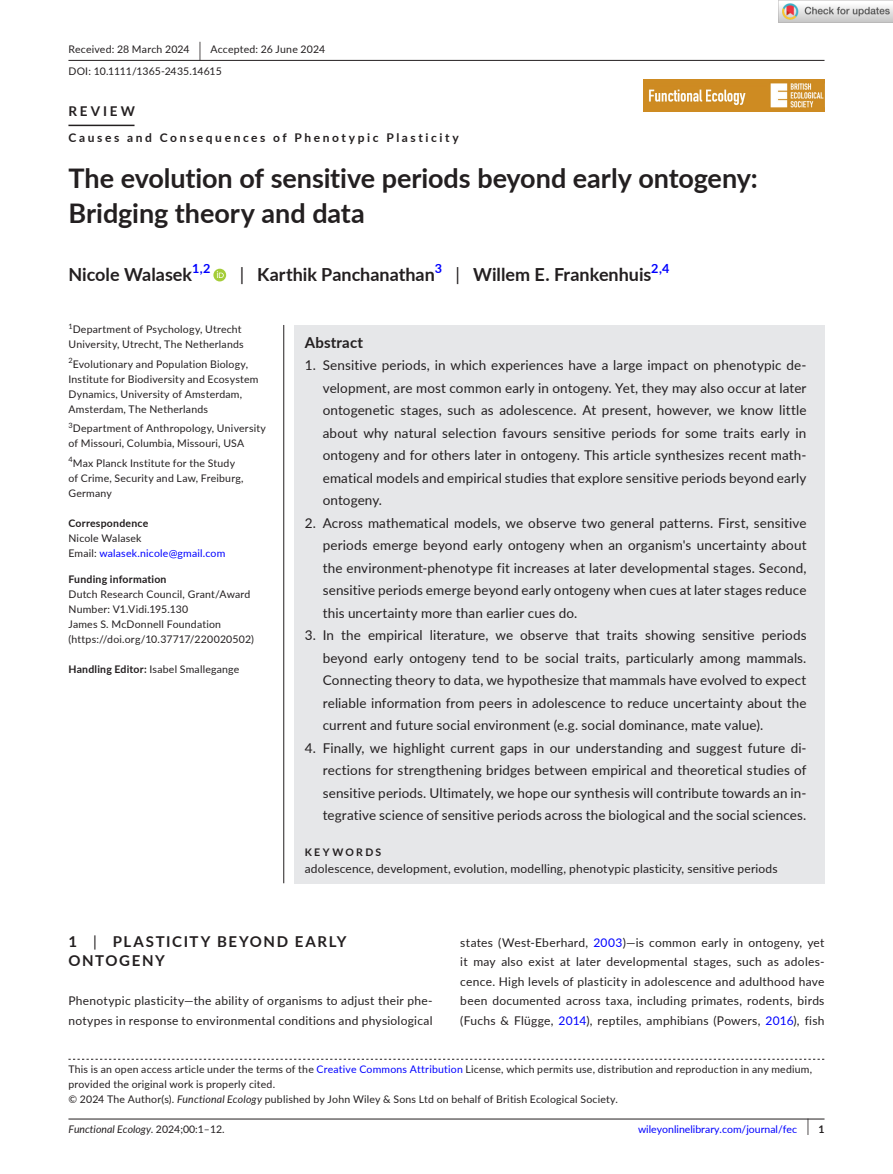
<style>
.page{position:relative;width:893px;height:1174px;background:#fff}
.page>*{position:absolute;margin:0;border:0;box-sizing:border-box;transform-origin:0 0}
.t1{font:700 27px/34.5px "Lato";letter-spacing:-.005em;color:#231f20}
.t2{font:700 18px "Lato";color:#231f20}
.t3{font:700 15px/19.5px "Lato";letter-spacing:.105em;color:#231f20}
.t4{font:700 15px "Lato";letter-spacing:.015em;color:#231f20}
.t5{font:13.5px/22.5px "Lato";letter-spacing:.01em;color:#231f20;text-align:justify}
.t6{font:700 13.5px "Lato";letter-spacing:.215em;color:#231f20}
.t7{font:700 12.6px "Lato";color:#00f}
.t8{font:12px/19.5px "Lato";letter-spacing:.02em;color:#231f20}
.t9{font:700 12px "Lato";letter-spacing:.215em;color:#231f20}
.t10{font:10.5px/15px "Lato";letter-spacing:.02em;color:#231f20}
.t11{font:10.5px/15px "Lato";letter-spacing:.01em;color:#00f}
.t12{font:700 10.5px "Lato";letter-spacing:.02em;color:#231f20}
.t13{font:italic 10.5px "Lato";color:#231f20}
.t14{font:700 10.5px "Lato";letter-spacing:.22em;color:#231f20}
.t15{font:7.35px "Lato";color:#231f20}
.s1{font-size:19.65px}
.s2{font-weight:400}
.s3{color:#231f20}
.s4{font-weight:700}
.s5{color:#00f}
.s6{font-style:italic}
.s7{font-style:normal}
.s8{font-size:17.4px;color:#231f20}
.s9{font-weight:700;color:#231f20}
</style>
<div class="page">
<hr style="left:68px;top:1118px;width:756px;height:1px;background:#231f20">
<img style="left:644px;top:79px;width:180px;height:33px">
<hr style="left:68px;top:60px;width:756px;height:1px;background:#231f20">
<hr style="left:68px;top:125px;width:67px;height:1px;background:#231f20">
<div style="left:213px;top:269px;width:13px;height:12px;background:#a5cd39;border-radius:50%"></div>
<svg style="left:217px;top:271px;width:7px;height:7px"></svg>
<svg style="left:68px;top:1058px;width:756px;height:1px"></svg>
<div style="left:294px;top:325px;width:530px;height:558px;background:#e6e7e9"></div>
<hr style="left:283px;top:325px;width:1px;height:558px;background:#231f20">
<img style="left:779px;top:0;width:114px;height:23px">
<p class="t10" style="left:68px;top:38px;width:258px;line-height:21.8px">Received: 28 March 2024 <span class="s1">|</span> Accepted: 26 June 2024<br>DOI: 10.1111/1365-2435.14615</p>
<p class="t6" style="left:68px;top:101px;width:68px">REVIEW</p>
<p class="t9" style="left:68px;top:129px;width:392px">Causes and Consequences of Phenotypic Plasticity</p>
<h1 class="t1" style="left:68px;top:160px;width:691px">The evolution of sensitive periods beyond early ontogeny:<br>Bridging theory and data</h1>
<h2 class="t2" style="left:68px;top:262px;width:125px">Nicole Walasek</h2>
<p class="t7" style="left:192px;top:259px;width:20px">1,2</p>
<h2 class="t2" style="left:240px;top:262px;width:197px"><span class="s2">|</span> Karthik Panchanathan</h2>
<p class="t7" style="left:435px;top:259px;width:9px">3</p>
<h2 class="t2" style="left:455px;top:262px;width:197px"><span class="s2">|</span> Willem E. Frankenhuis</h2>
<p class="t7" style="left:651px;top:259px;width:20px">2,4</p>
<p class="t15" style="left:68px;top:321px;width:6px">1</p>
<p class="t10" style="left:68px;top:322px;width:177px;text-align:center">Department of Psychology, Utrecht<br>University, Utrecht, The Netherlands</p>
<p class="t15" style="left:68px;top:355px;width:6px">2</p>
<p class="t10" style="left:68px;top:356px;width:192px;text-indent:4px">Evolutionary and Population Biology, Institute for Biodiversity and Ecosystem Dynamics, University of Amsterdam, Amsterdam, The Netherlands</p>
<p class="t10" style="left:68px;top:421px;width:199px"><sup>3</sup>Department of Anthropology, University of Missouri, Columbia, Missouri, USA</p>
<p class="t10" style="left:68px;top:455px;width:177px"><sup>4</sup>Max Planck Institute for the Study of Crime, Security and Law, Freiburg,<br>Germany</p>
<p class="t12" style="left:68px;top:515px;width:81px">Correspondence</p>
<p class="t11" style="left:68px;top:530px;width:158px"><span class="s3">Nicole Walasek<br>Email:</span> walasek.nicole@gmail.com</p>
<p class="t12" style="left:68px;top:571px;width:100px">Funding information</p>
<p class="t10" style="left:68px;top:586px;width:187px">Dutch Research Council, Grant/Award Number: V1.Vidi.195.130<br>James S. McDonnell Foundation (https://doi.org/10.37717/220020502)</p>
<p class="t10" style="left:68px;top:661px;width:172px"><span class="s4">Handling Editor:</span> Isabel Smallegange</p>
<p class="t4" style="left:305px;top:331px;width:60px">Abstract</p>
<p class="t5" style="left:323px;top:353px;width:485px;text-indent:-18px">1. Sensitive periods, in which experiences have a large impact on phenotypic de&shy;velopment, are most common early in ontogeny. Yet, they may also occur at later ontogenetic stages, such as adolescence. At present, however, we know little about why natural selection favours sensitive periods for some traits early in ontogeny and for others later in ontogeny. This article synthesizes recent math&shy;ematical models and empirical studies that explore sensitive periods beyond early ontogeny.</p>
<p class="t5" style="left:323px;top:511px;width:485px;text-indent:-18px">2. Across mathematical models, we observe two general patterns. First, sensitive periods emerge beyond early ontogeny when an organism's uncertainty about the environment-phenotype fit increases at later developmental stages. Second, sensitive periods emerge beyond early ontogeny when cues at later stages reduce this uncertainty more than earlier cues do.</p>
<p class="t5" style="left:323px;top:623px;width:485px;text-indent:-18px">3. In the empirical literature, we observe that traits showing sensitive periods beyond early ontogeny tend to be social traits, particularly among mammals.<br>Connecting theory to data, we hypothesize that mammals have evolved to expect reliable information from peers in adolescence to reduce uncertainty about the current and future social environment (e.g. social dominance, mate value).</p>
<p class="t5" style="left:323px;top:736px;width:485px;text-indent:-18px">4. Finally, we highlight current gaps in our understanding and suggest future di&shy;rections for strengthening bridges between empirical and theoretical studies of sensitive periods. Ultimately, we hope our synthesis will contribute towards an in&shy;tegrative science of sensitive periods across the biological and the social sciences.</p>
<p class="t14" style="left:305px;top:844px;width:78px">KEYWORDS</p>
<p class="t8" style="left:305px;top:858px;width:474px">adolescence, development, evolution, modelling, phenotypic plasticity, sensitive periods</p>
<p class="t3" style="left:68px;top:931px;width:279px">1 <span class="s2">|</span> PLASTICITY BEYOND EARLY<br>ONTOGENY</p>
<p class="t8" style="left:68px;top:990px;width:366px">Phenotypic plasticity—the ability of organisms to adjust their phe&shy;notypes in response to environmental conditions and physiological</p>
<p class="t8" style="left:460px;top:932px;width:366px;text-align:justify">states (West-Eberhard, <span class="s5">2003</span>)—is common early in ontogeny, yet it may also exist at later developmental stages, such as adoles&shy;cence. High levels of plasticity in adolescence and adulthood have been documented across taxa, including primates, rodents, birds (Fuchs &amp; Flügge, <span class="s5">2014</span>), reptiles, amphibians (Powers, <span class="s5">2016</span>), fish</p>
<p class="t10" style="left:68px;top:1061px;width:745px">This is an open access article under the terms of the <span class="s5">Creative Commons Attribution</span> License, which permits use, distribution and reproduction in any medium, provided the original work is properly cited.<br>© 2024 The Author(s). <span class="s6">Functional Ecology</span> published by John Wiley &amp; Sons Ltd on behalf of British Ecological Society.</p>
<p class="t13" style="left:68px;top:1121px;width:158px">Functional Ecology. <span class="s7">2024;00:1–12.</span></p>
<p class="t11" style="left:638px;top:1121px;width:188px">wileyonlinelibrary.com/journal/fec <span class="s8">|</span> <span class="s9">1</span></p>
</div>
